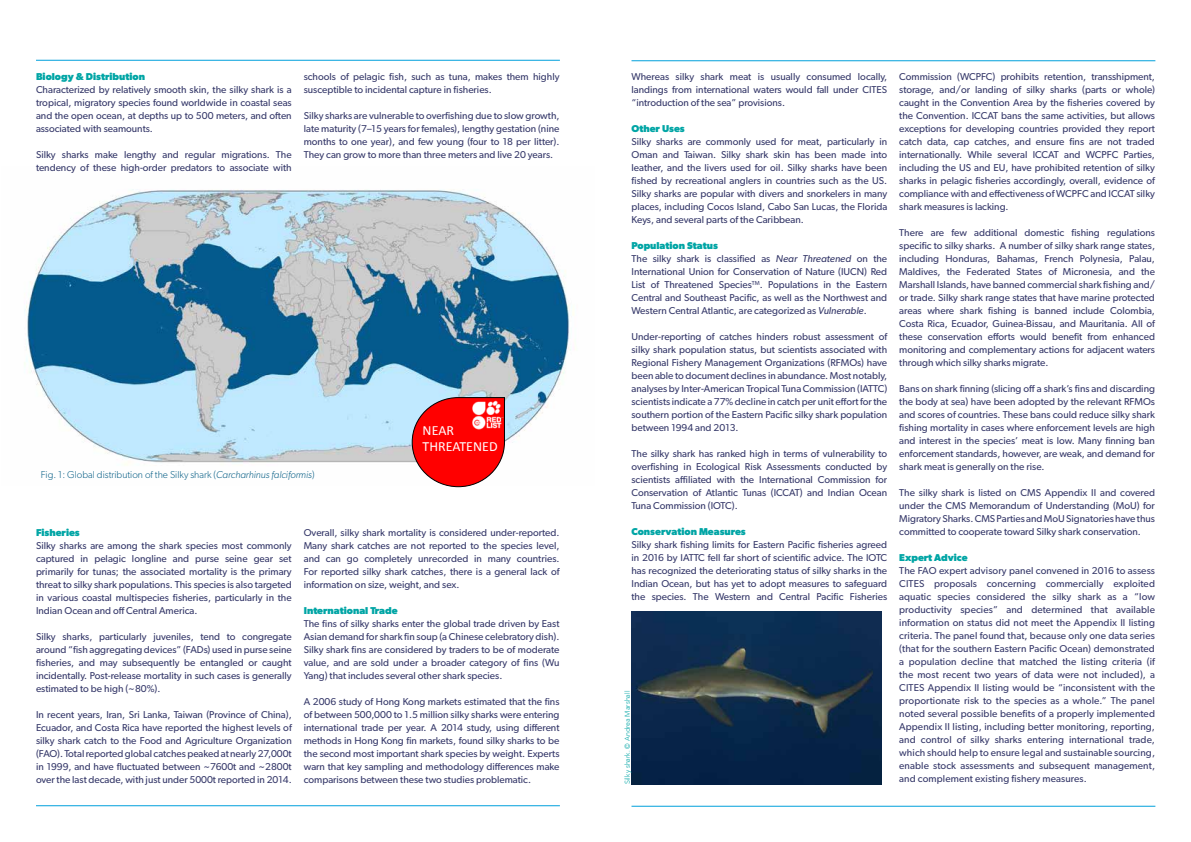
<style>
.page{position:relative;width:1191px;height:842px;background:#fff}
.page>*{position:absolute;margin:0;border:0;box-sizing:border-box;transform-origin:0 0}
.t1{font:14px/16.2px "Calibri";color:#fff}
.t2{font:10px/13px "Gibson";color:#36396a;text-align:justify}
.t3{font:700 10px "Gibson";color:#00a5a5}
.t4{font:300 10px "Gibson";color:#085f86}
.t5{font:300 7px "Avenir";color:#00a5a5}
.s1{font-style:italic}
.s2{font-weight:700;color:#00a5a5}
</style>
<div class="page">
<img style="left:24px;top:189px;width:550px;height:277px">
<hr style="left:36px;top:805px;width:524px;height:1px;background:#00a0dc">
<hr style="left:631px;top:806px;width:524px;height:1px;background:#00a0dc">
<hr style="left:36px;top:60px;width:524px;height:1px;background:#00a0dc">
<hr style="left:631px;top:61px;width:524px;height:1px;background:#00a0dc">
<img style="left:631px;top:611px;width:250px;height:173px">
<svg style="left:412px;top:397px;width:93px;height:90px;background:#f02c2d"></svg>
<img style="left:470px;top:399px;width:34px;height:31px">
<p class="t3" style="left:36px;top:71px;width:110px">Biology &amp; Distribution</p>
<p class="t2" style="left:36px;top:83px;width:257px">Characterized by relatively smooth skin, the silky shark is a tropical, migratory species found worldwide in coastal seas and the open ocean, at depths up to 500 meters, and often associated with seamounts.</p>
<p class="t2" style="left:36px;top:148px;width:257px">Silky sharks make lengthy and regular migrations. The tendency of these high-order predators to associate with</p>
<p class="t2" style="left:304px;top:70px;width:257px">schools of pelagic fish, such as tuna, makes them highly susceptible to incidental capture in fisheries.</p>
<p class="t2" style="left:304px;top:109px;width:257px">Silky sharks are vulnerable to overfishing due to slow growth, late maturity (7–15 years for females), lengthy gestation (nine months to one year), and few young (four to 18 per litter).<br>They can grow to more than three meters and live 20 years.</p>
<h1 class="t1" style="left:422px;top:422px;width:76px">NEAR<br>THREATENED</h1>
<p class="t4" style="left:41px;top:468px;width:275px">Fig. 1: Global distribution of the Silky shark (<span class="s1">Carcharhinus falciformis</span>)</p>
<p class="t3" style="left:36px;top:527px;width:45px">Fisheries</p>
<p class="t2" style="left:36px;top:539px;width:257px">Silky sharks are among the shark species most commonly captured in pelagic longline and purse seine gear set primarily for tunas; the associated mortality is the primary threat to silky shark populations. This species is also targeted in various coastal multispecies fisheries, particularly in the Indian Ocean and off Central America.</p>
<p class="t2" style="left:36px;top:630px;width:257px">Silky sharks, particularly juveniles, tend to congregate around “fish aggregating devices” (FADs) used in purse seine fisheries, and may subsequently be entangled or caught incidentally. Post-release mortality in such cases is generally estimated to be high (~80%).</p>
<p class="t2" style="left:36px;top:708px;width:257px">In recent years, Iran, Sri Lanka, Taiwan (Province of China), Ecuador, and Costa Rica have reported the highest levels of silky shark catch to the Food and Agriculture Organization (FAO). Total reported global catches peaked at nearly 27,000t in 1999, and have fluctuated between ~7600t and ~2800t over the last decade, with just under 5000t reported in 2014.</p>
<p class="t2" style="left:304px;top:526px;width:257px">Overall, silky shark mortality is considered under-reported.<br>Many shark catches are not reported to the species level, and can go completely unrecorded in many countries.<br>For reported silky shark catches, there is a general lack of information on size, weight, and sex.</p>
<p class="t3" style="left:304px;top:605px;width:95px">International Trade</p>
<p class="t2" style="left:304px;top:617px;width:257px">The fins of silky sharks enter the global trade driven by East Asian demand for shark fin soup (a Chinese celebratory dish).<br>Silky shark fins are considered by traders to be of moderate value, and are sold under a broader category of fins (Wu Yang) that includes several other shark species.</p>
<p class="t2" style="left:304px;top:695px;width:257px">A 2006 study of Hong Kong markets estimated that the fins of between 500,000 to 1.5 million silky sharks were entering international trade per year. A 2014 study, using different methods in Hong Kong fin markets, found silky sharks to be the second most important shark species by weight. Experts warn that key sampling and methodology differences make comparisons between these two studies problematic.</p>
<p class="t2" style="left:631px;top:70px;width:257px">Whereas silky shark meat is usually consumed locally, landings from international waters would fall under CITES “introduction of the sea” provisions.</p>
<p class="t3" style="left:631px;top:123px;width:55px">Other Uses</p>
<p class="t2" style="left:631px;top:135px;width:257px">Silky sharks are commonly used for meat, particularly in Oman and Taiwan. Silky shark skin has been made into leather, and the livers used for oil. Silky sharks have been fished by recreational anglers in countries such as the US.<br>Silky sharks are popular with divers and snorkelers in many places, including Cocos Island, Cabo San Lucas, the Florida Keys, and several parts of the Caribbean.</p>
<p class="t2" style="left:631px;top:239px;width:257px;text-align:left"><span class="s2">Population Status<br></span>The silky shark is classified as <span class="s1">Near Threatened</span> on the International Union for Conservation of Nature (IUCN) Red List of Threatened Species<sup>TM</sup>. Populations in the Eastern Central and Southeast Pacific, as well as the Northwest and Western Central Atlantic, are categorized as <span class="s1">Vulnerable</span>.</p>
<p class="t2" style="left:631px;top:330px;width:257px">Under-reporting of catches hinders robust assessment of silky shark population status, but scientists associated with Regional Fishery Management Organizations (RFMOs) have been able to document declines in abundance. Most notably, analyses by Inter-American Tropical Tuna Commission (IATTC) scientists indicate a 77% decline in catch per unit effort for the southern portion of the Eastern Pacific silky shark population between 1994 and 2013.</p>
<p class="t2" style="left:631px;top:447px;width:257px">The silky shark has ranked high in terms of vulnerability to overfishing in Ecological Risk Assessments conducted by scientists affiliated with the International Commission for Conservation of Atlantic Tunas (ICCAT) and Indian Ocean Tuna Commission (IOTC).</p>
<p class="t3" style="left:631px;top:526px;width:116px">Conservation Measures</p>
<p class="t2" style="left:631px;top:538px;width:257px">Silky shark fishing limits for Eastern Pacific fisheries agreed in 2016 by IATTC fell far short of scientific advice. The IOTC has recognized the deteriorating status of silky sharks in the Indian Ocean, but has yet to adopt measures to safeguard the species. The Western and Central Pacific Fisheries</p>
<p class="t5" style="left:623px;top:784px;width:95px;rotate:-90deg">Silky shark. © Andrea Marshall</p>
<p class="t2" style="left:899px;top:70px;width:257px">Commission (WCPFC) prohibits retention, transshipment, storage, and/or landing of silky sharks (parts or whole) caught in the Convention Area by the fisheries covered by the Convention. ICCAT bans the same activities, but allows exceptions for developing countries provided they report catch data, cap catches, and ensure fins are not traded internationally. While several ICCAT and WCPFC Parties, including the US and EU, have prohibited retention of silky sharks in pelagic fisheries accordingly, overall, evidence of compliance with and effectiveness of WCPFC and ICCAT silky shark measures is lacking.</p>
<p class="t2" style="left:899px;top:226px;width:257px">There are few additional domestic fishing regulations specific to silky sharks. A number of silky shark range states, including Honduras, Bahamas, French Polynesia, Palau, Maldives, the Federated States of Micronesia, and the Marshall Islands, have banned commercial shark fishing and/ or trade. Silky shark range states that have marine protected areas where shark fishing is banned include Colombia, Costa Rica, Ecuador, Guinea-Bissau, and Mauritania. All of these conservation efforts would benefit from enhanced monitoring and complementary actions for adjacent waters through which silky sharks migrate.</p>
<p class="t2" style="left:899px;top:382px;width:257px">Bans on shark finning (slicing off a shark’s fins and discarding the body at sea) have been adopted by the relevant RFMOs and scores of countries. These bans could reduce silky shark fishing mortality in cases where enforcement levels are high and interest in the species’ meat is low. Many finning ban enforcement standards, however, are weak, and demand for shark meat is generally on the rise.</p>
<p class="t2" style="left:899px;top:486px;width:257px">The silky shark is listed on CMS Appendix II and covered under the CMS Memorandum of Understanding (MoU) for Migratory Sharks. CMS Parties and MoU Signatories have thus committed to cooperate toward Silky shark conservation.</p>
<p class="t3" style="left:899px;top:552px;width:70px">Expert Advice</p>
<p class="t2" style="left:899px;top:564px;width:257px">The FAO expert advisory panel convened in 2016 to assess CITES proposals concerning commercially exploited aquatic species considered the silky shark as a “low productivity species” and determined that available information on status did not meet the Appendix II listing criteria. The panel found that, because only one data series (that for the southern Eastern Pacific Ocean) demonstrated a population decline that matched the listing criteria (if the most recent two years of data were not included), a CITES Appendix II listing would be “inconsistent with the proportionate risk to the species as a whole.” The panel noted several possible benefits of a properly implemented Appendix II listing, including better monitoring, reporting, and control of silky sharks entering international trade, which should help to ensure legal and sustainable sourcing, enable stock assessments and subsequent management, and complement existing fishery measures.</p>
</div>
